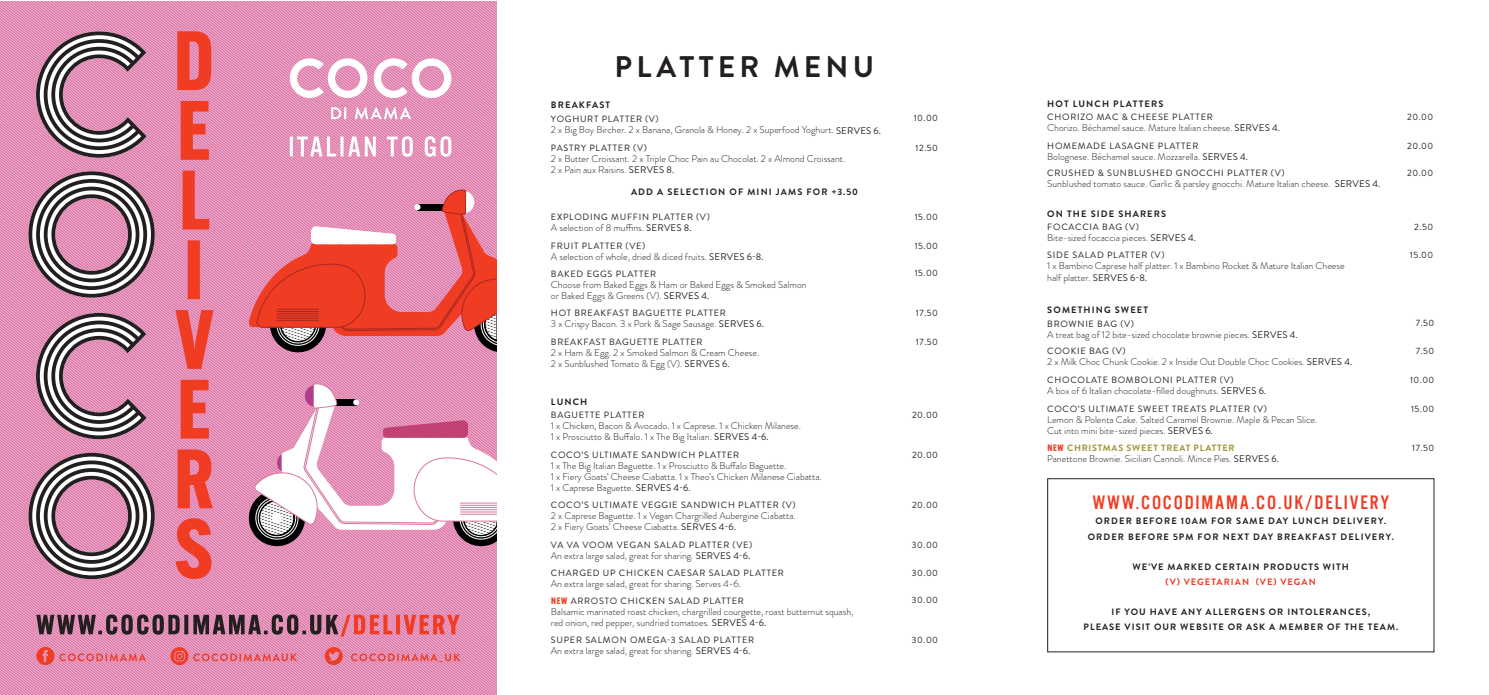
<style>
.page{position:relative;width:1489px;height:695px;background:#fff}
.page>*{position:absolute;margin:0;border:0;box-sizing:border-box;transform-origin:0 0}
.t1{font:700 29.75px "Brandon Grotesque";letter-spacing:.14em;color:#231f20}
.t2{font:20.12px "Alternate Gothic LT No 3";letter-spacing:.09em;color:#ef3c22}
.t3{font:300 9.8px/11px "Brandon Grotesque";color:#231f20}
.t4{font:700 9.28px/15px "Brandon Grotesque";letter-spacing:.12em;color:#231f20;text-align:center}
.t5{font:700 9.28px "Brandon Grotesque";letter-spacing:.11em;color:#ef3c22}
.t6{font:9.1px "Brandon Grotesque";letter-spacing:.08em;color:#231f20}
.t7{font:700 9.1px "Brandon Grotesque";letter-spacing:.08em;color:#9d9333}
.s1{font-weight:400;font-size:9.62px}
.s2{font-family:"Alternate Gothic ATF";font-weight:700;color:#ef3c22}
.s3{font-family:"Alternate Gothic ATF";color:#ef3c22}
</style>
<div class="page">
<div style="left:1047px;top:478px;width:387px;height:174px;border:1px solid #231f20"></div>
<svg style="left:0;top:1px;width:496px;height:693px;background:#e38fb7"></svg>
<svg style="left:249px;top:189px;width:247px;height:167px;background:#e1707c"></svg>
<svg style="left:36px;top:614px;width:423px;height:22px;background:#a56074"></svg>
<svg style="left:176px;top:518px;width:35px;height:61px;background:#ea5c5b"></svg>
<svg style="left:177px;top:449px;width:36px;height:59px;background:#eb524a"></svg>
<svg style="left:180px;top:380px;width:29px;height:58px;background:#eb5550"></svg>
<svg style="left:175px;top:310px;width:38px;height:59px;background:#e95f62"></svg>
<svg style="left:188px;top:240px;width:12px;height:59px"></svg>
<svg style="left:182px;top:171px;width:27px;height:58px;background:#e96266"></svg>
<svg style="left:180px;top:101px;width:29px;height:59px;background:#eb554f"></svg>
<svg style="left:177px;top:31px;width:34px;height:59px;background:#ec4f44"></svg>
<svg style="left:28px;top:171px;width:127px;height:126px"></svg>
<svg style="left:36px;top:31px;width:111px;height:127px;background:#b5879d"></svg>
<svg style="left:28px;top:452px;width:127px;height:127px"></svg>
<svg style="left:36px;top:313px;width:111px;height:126px;background:#b4879c"></svg>
<svg style="left:245px;top:382px;width:251px;height:167px"></svg>
<svg style="left:289px;top:58px;width:162px;height:61px"></svg>
<svg style="left:290px;top:136px;width:161px;height:21px"></svg>
<svg style="left:36px;top:646px;width:424px;height:19px;background:#e5809c"></svg>
<h1 class="t1" style="left:614px;top:46px;width:261px">PLATTER MENU</h1>
<p class="t4" style="left:551px;top:98px;width:61px">BREAKFAST</p>
<p class="t6" style="left:551px;top:113px;width:109px">YOGHURT PLATTER (V)</p>
<p class="t3" style="left:551px;top:124px;width:331px">2 x Big Boy Bircher. 2 x Banana, Granola &amp; Honey. 2 x Superfood Yoghurt. <sub>SERVES</sub> <sub>6.</sub></p>
<p class="t6" style="left:913px;top:112px;width:26px">10.00</p>
<p class="t4" style="left:1047px;top:97px;width:118px">HOT LUNCH PLATTERS</p>
<p class="t6" style="left:1047px;top:111px;width:167px">CHORIZO MAC &amp; CHEESE PLATTER</p>
<p class="t3" style="left:1047px;top:122px;width:234px">Chorizo. Béchamel sauce. Mature Italian cheese. <span class="s1">SERVES 4.</span></p>
<p class="t6" style="left:1406px;top:111px;width:28px">20.00</p>
<p class="t6" style="left:551px;top:141px;width:97px">PASTRY PLATTER (V)</p>
<p class="t3" style="left:551px;top:153px;width:296px">2 x Butter Croissant. 2 x Triple Choc Pain au Chocolat. 2 x Almond Croissant.<br>2 x Pain aux Raisins. <span class="s1">SERVES 8.</span></p>
<p class="t6" style="left:915px;top:141px;width:24px">12.50</p>
<p class="t4" style="left:631px;top:185px;width:228px">ADD A SELECTION OF MINI JAMS FOR +3.50</p>
<p class="t6" style="left:551px;top:211px;width:160px">EXPLODING MUFFIN PLATTER (V)</p>
<p class="t3" style="left:551px;top:222px;width:142px">A selection of 8 muffins. <span class="s1">SERVES 8.</span></p>
<p class="t6" style="left:914px;top:211px;width:25px">15.00</p>
<p class="t6" style="left:551px;top:239px;width:96px">FRUIT PLATTER (VE)</p>
<p class="t3" style="left:551px;top:251px;width:214px">A selection of whole, dried &amp; diced fruits. <span class="s1">SERVES 6-8.</span></p>
<p class="t6" style="left:914px;top:239px;width:25px">15.00</p>
<p class="t6" style="left:551px;top:267px;width:107px">BAKED EGGS PLATTER</p>
<p class="t3" style="left:551px;top:278px;width:257px">Choose from Baked Eggs &amp; Ham or Baked Eggs &amp; Smoked Salmon or Baked Eggs &amp; Greens (V). <span class="s1">SERVES 4.</span></p>
<p class="t6" style="left:914px;top:267px;width:25px">15.00</p>
<p class="t6" style="left:1047px;top:139px;width:153px">HOMEMADE LASAGNE PLATTER</p>
<p class="t3" style="left:1047px;top:151px;width:202px">Bolognese. Béchamel sauce. Mozzarella. <span class="s1">SERVES 4.</span></p>
<p class="t6" style="left:1406px;top:139px;width:28px">20.00</p>
<p class="t6" style="left:1047px;top:167px;width:239px">CRUSHED &amp; SUNBLUSHED GNOCCHI PLATTER (V)</p>
<p class="t3" style="left:1047px;top:178px;width:334px">Sunblushed tomato sauce. Garlic &amp; parsley gnocchi. Mature Italian cheese. <span class="s1">SERVES 4.</span></p>
<p class="t6" style="left:1406px;top:167px;width:28px">20.00</p>
<p class="t4" style="left:1047px;top:207px;width:120px">ON THE SIDE SHARERS</p>
<p class="t6" style="left:1047px;top:220px;width:93px">FOCACCIA BAG (V)</p>
<p class="t3" style="left:1047px;top:232px;width:150px">Bite-sized focaccia pieces. <span class="s1">SERVES 4.</span></p>
<p class="t6" style="left:1414px;top:220px;width:20px">2.50</p>
<p class="t6" style="left:1047px;top:249px;width:119px">SIDE SALAD PLATTER (V)</p>
<p class="t3" style="left:1047px;top:260px;width:299px">1 x Bambino Caprese half platter. 1 x Bambino Rocket &amp; Mature Italian Cheese half platter. <span class="s1">SERVES 6-8.</span></p>
<p class="t6" style="left:1409px;top:249px;width:25px">15.00</p>
<p class="t6" style="left:551px;top:306px;width:176px">HOT BREAKFAST BAGUETTE PLATTER</p>
<p class="t3" style="left:551px;top:318px;width:214px">3 x Crispy Bacon. 3 x Pork &amp; Sage Sausage. <span class="s1">SERVES 6.</span></p>
<p class="t6" style="left:551px;top:336px;width:153px">BREAKFAST BAGUETTE PLATTER</p>
<p class="t3" style="left:551px;top:347px;width:210px">2 x Ham &amp; Egg. 2 x Smoked Salmon &amp; Cream Cheese.<br>2 x Sunblushed Tomato &amp; Egg (V). <span class="s1">SERVES 6.</span></p>
<p class="t6" style="left:915px;top:306px;width:24px">17.50</p>
<p class="t6" style="left:915px;top:336px;width:24px">17.50</p>
<p class="t4" style="left:1047px;top:302px;width:102px">SOMETHING SWEET</p>
<p class="t6" style="left:1047px;top:317px;width:88px">BROWNIE BAG (V)</p>
<p class="t3" style="left:1047px;top:329px;width:252px">A treat bag of 12 bite-sized chocolate brownie pieces. <span class="s1">SERVES 4.</span></p>
<p class="t6" style="left:1047px;top:345px;width:80px">COOKIE BAG (V)</p>
<p class="t3" style="left:1047px;top:356px;width:306px">2 x Milk Choc Chunk Cookie. 2 x Inside Out Double Choc Cookies. <span class="s1">SERVES 4.</span></p>
<p class="t6" style="left:1415px;top:316px;width:20px">7.50</p>
<p class="t6" style="left:1415px;top:345px;width:20px">7.50</p>
<p class="t4" style="left:551px;top:395px;width:38px">LUNCH</p>
<p class="t6" style="left:551px;top:408px;width:95px">BAGUETTE PLATTER</p>
<p class="t3" style="left:551px;top:420px;width:251px">1 x Chicken, Bacon &amp; Avocado. 1 x Caprese. 1 x Chicken Milanese.<br>1 x Prosciutto &amp; Buffalo. 1 x The Big Italian. <span class="s1">SERVES 4-6.</span></p>
<p class="t6" style="left:912px;top:408px;width:28px">20.00</p>
<p class="t6" style="left:551px;top:448px;width:190px">COCO’S ULTIMATE SANDWICH PLATTER</p>
<p class="t3" style="left:551px;top:459px;width:272px">1 x The Big Italian Baguette. 1 x Prosciutto &amp; Buffalo Baguette.<br>1 x Fiery Goats’ Cheese Ciabatta. 1 x Theo’s Chicken Milanese Ciabatta.<br>1 x Caprese Baguette. <span class="s1">SERVES 4-6.</span></p>
<p class="t6" style="left:912px;top:448px;width:28px">20.00</p>
<p class="t6" style="left:551px;top:498px;width:246px">COCO’S ULTIMATE VEGGIE SANDWICH PLATTER (V)</p>
<p class="t3" style="left:551px;top:510px;width:246px">2 x Caprese Baguette. 1 x Vegan Chargrilled Aubergine Ciabatta.<br>2 x Fiery Goats’ Cheese Ciabatta. <span class="s1">SERVES 4-6.</span></p>
<p class="t6" style="left:912px;top:498px;width:28px">20.00</p>
<p class="t6" style="left:551px;top:538px;width:203px">VA VA VOOM VEGAN SALAD PLATTER (VE)</p>
<p class="t3" style="left:551px;top:550px;width:201px">An extra large salad, great for sharing. <span class="s1">SERVES 4-6.</span></p>
<p class="t6" style="left:911px;top:538px;width:28px">30.00</p>
<p class="t6" style="left:551px;top:566px;width:234px">CHARGED UP CHICKEN CAESAR SALAD PLATTER</p>
<p class="t3" style="left:551px;top:577px;width:191px">An extra large salad, great for sharing. Serves 4-6.</p>
<p class="t6" style="left:911px;top:566px;width:28px">30.00</p>
<p class="t6" style="left:551px;top:594px;width:194px"><span class="s2">NEW</span> ARROSTO CHICKEN SALAD PLATTER</p>
<p class="t3" style="left:551px;top:605px;width:304px">Balsamic marinated roast chicken, chargrilled courgette, roast butternut squash, red onion, red pepper, sundried tomatoes. <span class="s1">SERVES 4-6.</span></p>
<p class="t6" style="left:911px;top:594px;width:28px">30.00</p>
<p class="t6" style="left:1047px;top:373px;width:188px">CHOCOLATE BOMBOLONI PLATTER (V)</p>
<p class="t3" style="left:1047px;top:385px;width:220px">A box of 6 Italian chocolate-filled doughnuts. <span class="s1">SERVES 6.</span></p>
<p class="t6" style="left:1409px;top:373px;width:26px">10.00</p>
<p class="t6" style="left:1047px;top:402px;width:221px">COCO’S ULTIMATE SWEET TREATS PLATTER (V)</p>
<p class="t3" style="left:1047px;top:414px;width:271px">Lemon &amp; Polenta Cake. Salted Caramel Brownie. Maple &amp; Pecan Slice.<br>Cut into mini bite-sized pieces. <span class="s1">SERVES 6.</span></p>
<p class="t6" style="left:1410px;top:402px;width:25px">15.00</p>
<p class="t7" style="left:1047px;top:441px;width:189px"><span class="s3">NEW</span> CHRISTMAS SWEET TREAT PLATTER</p>
<p class="t3" style="left:1047px;top:453px;width:233px">Panettone Brownie. Sicilian Cannoli. Mince Pies. <span class="s1">SERVES 6.</span></p>
<p class="t6" style="left:1412px;top:441px;width:24px">17.50</p>
<h2 class="t2" style="left:1092px;top:492px;width:298px">WWW.COCODIMAMA.CO.UK/DELIVERY</h2>
<p class="t4" style="left:1087px;top:513px;width:308px">ORDER BEFORE 10AM FOR SAME DAY LUNCH DELIVERY.<br>ORDER BEFORE 5PM FOR NEXT DAY BREAKFAST DELIVERY.</p>
<p class="t4" style="left:1132px;top:559px;width:218px">WE’VE MARKED CERTAIN PRODUCTS WITH</p>
<p class="t5" style="left:1165px;top:575px;width:152px">(V) VEGETARIAN (VE) VEGAN</p>
<p class="t4" style="left:1083px;top:604px;width:316px">IF YOU HAVE ANY ALLERGENS OR INTOLERANCES,<br>PLEASE VISIT OUR WEBSITE OR ASK A MEMBER OF THE TEAM.</p>
<p class="t6" style="left:551px;top:633px;width:205px">SUPER SALMON OMEGA-3 SALAD PLATTER</p>
<p class="t3" style="left:551px;top:645px;width:201px">An extra large salad, great for sharing. <span class="s1">SERVES 4-6.</span></p>
<p class="t6" style="left:911px;top:633px;width:28px">30.00</p>
</div>
